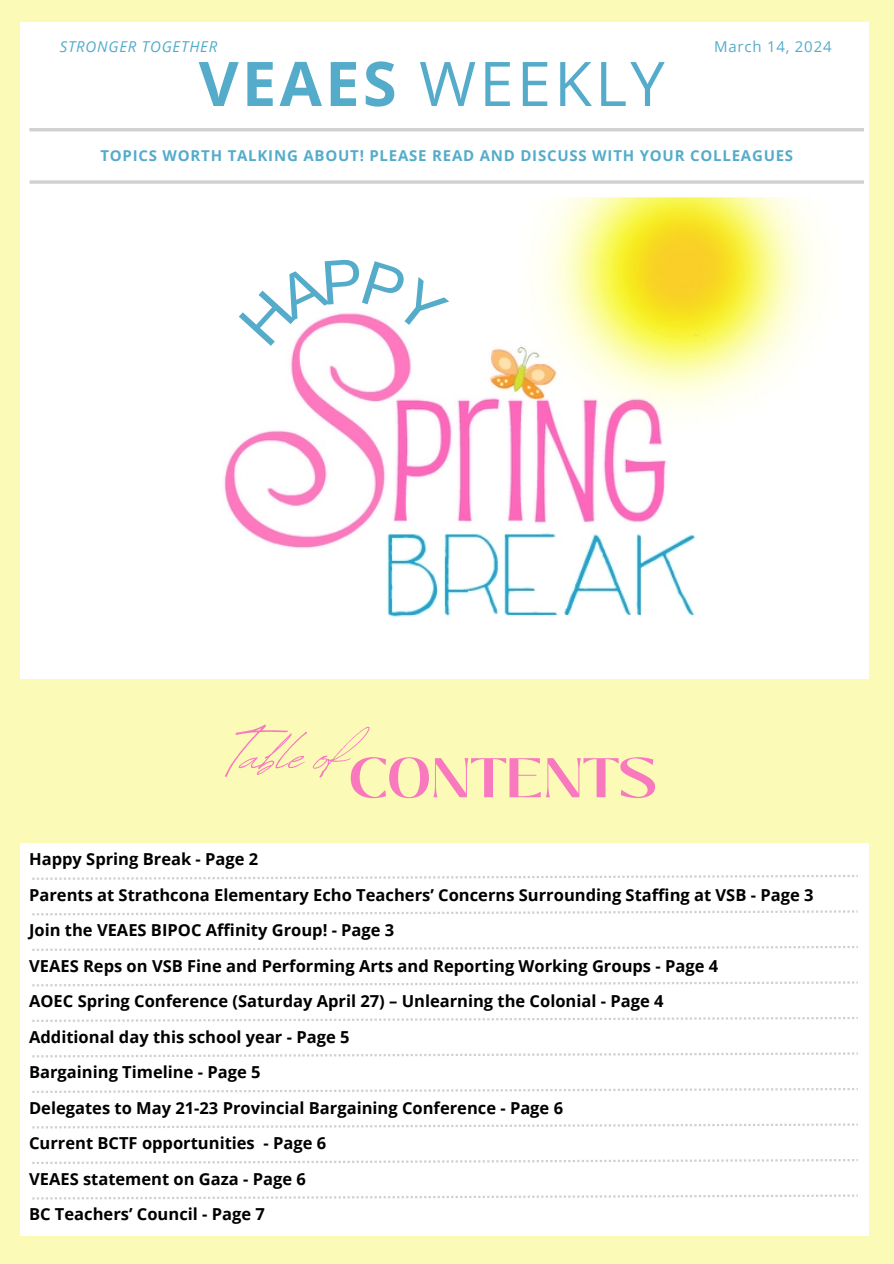
<style>
.page{position:relative;width:894px;height:1264px;background:#fff}
.page>*{position:absolute;margin:0;border:0;box-sizing:border-box;transform-origin:0 0}
.t1{font:72.3px "Revive 80 Signature";color:#f879be}
.t2{font:61.5px "Open Sans";letter-spacing:.05em;color:#54acca}
.t3{font:700 55.65px "Black Mango";color:#f879be}
.t4{font:700 16.5px "Open Sans";color:#000}
.t5{font:700 15px "Open Sans";letter-spacing:.055em;color:#54acca}
.t6{font:italic 15px "Open Sans";letter-spacing:.05em;color:#54acca}
.t7{font:15px "Open Sans";letter-spacing:.055em;color:#54acca}
.s1{font-weight:700}
</style>
<div class="page">
<div style="left:0;top:0;width:893px;height:1263px;background:#fcfab7"></div>
<div style="left:20px;top:22px;width:849px;height:1213px;background:#fff"></div>
<hr style="left:30px;top:180px;width:833px;height:4px;background:#d1d0cf">
<hr style="left:29px;top:128px;width:834px;height:3px;background:#d1d0cf">
<div style="left:11px;top:679px;width:858px;height:163px;background:#fcfab7"></div>
<img style="left:28px;top:197px;width:833px;height:468px;border-radius:39px">
<svg style="left:32px;top:875px;width:825px;height:4px"></svg>
<svg style="left:32px;top:946px;width:825px;height:4px"></svg>
<svg style="left:32px;top:981px;width:825px;height:5px"></svg>
<svg style="left:32px;top:1017px;width:825px;height:4px"></svg>
<svg style="left:32px;top:1052px;width:825px;height:5px"></svg>
<svg style="left:32px;top:910px;width:825px;height:5px"></svg>
<svg style="left:32px;top:1088px;width:825px;height:4px"></svg>
<svg style="left:32px;top:1123px;width:825px;height:5px"></svg>
<svg style="left:32px;top:1159px;width:825px;height:4px"></svg>
<svg style="left:32px;top:1194px;width:825px;height:5px"></svg>
<svg style="left:238px;top:258px;width:211px;height:88px"></svg>
<p class="t6" style="left:60px;top:36px;width:159px">STRONGER TOGETHER</p>
<h5 class="t7" style="left:714px;top:36px;width:119px">March 14, 2024</h5>
<p class="t2" style="left:199px;top:40px;width:467px"><span class="s1">VEAES</span> WEEKLY</p>
<h6 class="t5" style="left:100px;top:145px;width:694px">TOPICS WORTH TALKING ABOUT! PLEASE READ AND DISCUSS WITH YOUR COLLEAGUES</h6>
<h1 class="t1" style="left:231px;top:700px;width:116px">Table of</h1>
<h3 class="t3" style="left:349px;top:736px;width:310px">CONTENTS</h3>
<p class="t4" style="left:29px;top:847px;width:230px">Happy Spring Break - Page 2</p>
<p class="t4" style="left:29px;top:883px;width:785px">Parents at Strathcona Elementary Echo Teachers’ Concerns Surrounding Staffing at VSB - Page 3</p>
<p class="t4" style="left:29px;top:918px;width:366px">Join the VEAES BIPOC Affinity Group! - Page 3</p>
<p class="t4" style="left:29px;top:954px;width:690px">VEAES Reps on VSB Fine and Performing Arts and Reporting Working Groups - Page 4</p>
<p class="t4" style="left:29px;top:989px;width:635px">AOEC Spring Conference (Saturday April 27) – Unlearning the Colonial - Page 4</p>
<p class="t4" style="left:29px;top:1025px;width:322px">Additional day this school year - Page 5</p>
<p class="t4" style="left:29px;top:1060px;width:233px">Bargaining Timeline - Page 5</p>
<p class="t4" style="left:29px;top:1096px;width:535px">Delegates to May 21-23 Provincial Bargaining Conference - Page 6</p>
<p class="t4" style="left:29px;top:1131px;width:298px">Current BCTF opportunities - Page 6</p>
<p class="t4" style="left:29px;top:1167px;width:278px">VEAES statement on Gaza - Page 6</p>
<p class="t4" style="left:29px;top:1202px;width:237px">BC Teachers’ Council - Page 7</p>
</div>
